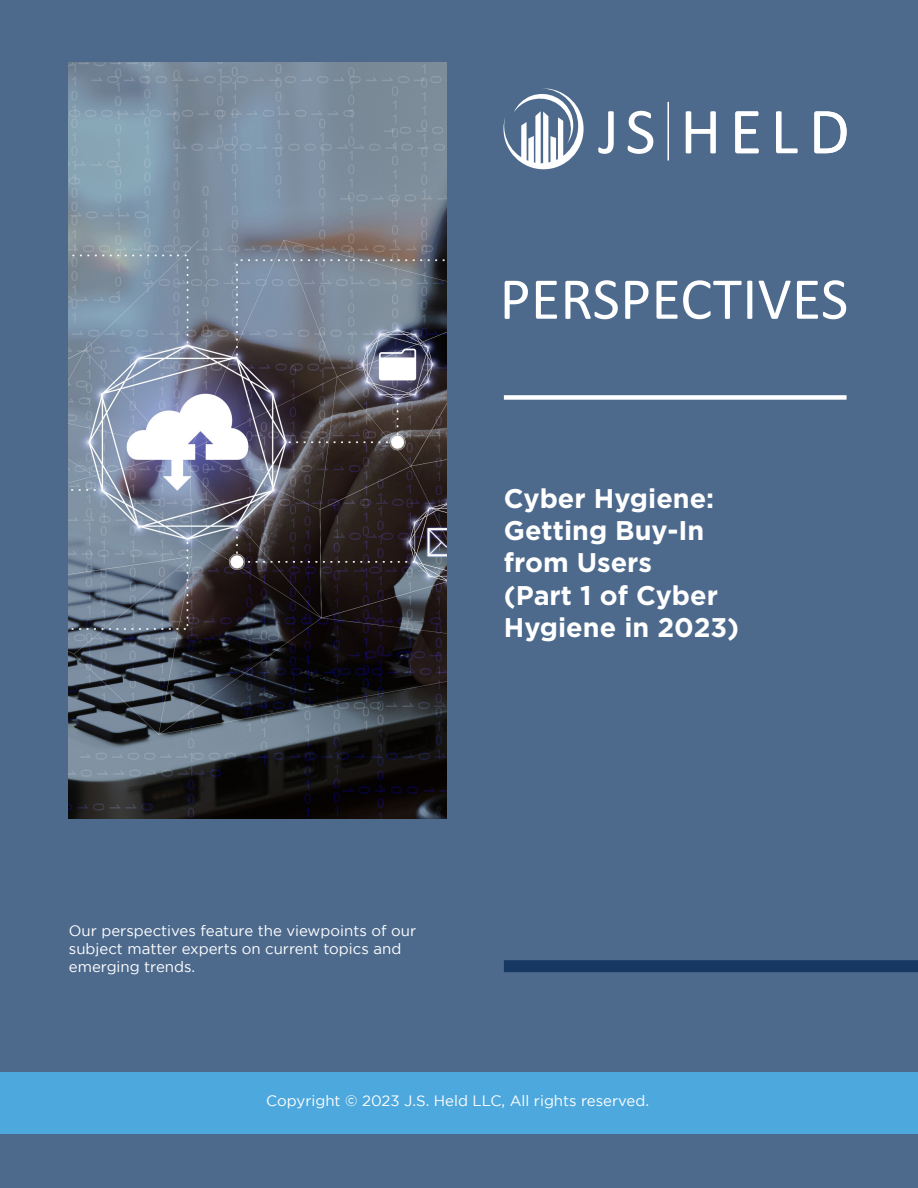
<style>
.page{position:relative;width:918px;height:1188px;background:#4d6a8d}
.page>*{position:absolute;margin:0;border:0;box-sizing:border-box;transform-origin:0 0}
.t1{font:60px "Calibri";letter-spacing:.005em;color:#fff}
.t2{font:700 27px/32.4px "Gotham";color:#fff}
.t3{font:15px/18px "Gotham";color:#fff}
</style>
<div class="page">
<div style="left:0;top:1072px;width:918px;height:62px;background:#4da8dd"></div>
<hr style="left:668px;top:102px;width:1px;height:58px;background:#fff">
<svg style="left:598px;top:111px;width:16px;height:43px"></svg>
<svg style="left:628px;top:111px;width:25px;height:43px"></svg>
<svg style="left:686px;top:111px;width:30px;height:42px"></svg>
<svg style="left:735px;top:111px;width:24px;height:42px"></svg>
<svg style="left:776px;top:111px;width:22px;height:42px"></svg>
<svg style="left:814px;top:111px;width:33px;height:42px"></svg>
<svg style="left:503px;top:88px;width:81px;height:81px"></svg>
<div style="left:504px;top:395px;width:343px;height:5px;background:#fff"></div>
<div style="left:504px;top:960px;width:414px;height:12px;background:#173863"></div>
<img style="left:69px;top:63px;width:377px;height:756px">
<h1 class="t1" style="left:500px;top:262px;width:350px">PERSPECTIVES</h1>
<p class="t2" style="left:504px;top:482px;width:237px">Cyber Hygiene:<br>Getting Buy-In from Users<br>(Part 1 of Cyber<br>Hygiene in 2023)</p>
<p class="t3" style="left:69px;top:921px;width:349px">Our perspectives feature the viewpoints of our subject matter experts on current topics and emerging trends.</p>
<p class="t3" style="left:266px;top:1091px;width:384px">Copyright © 2023 J.S. Held LLC, All rights reserved.</p>
</div>
